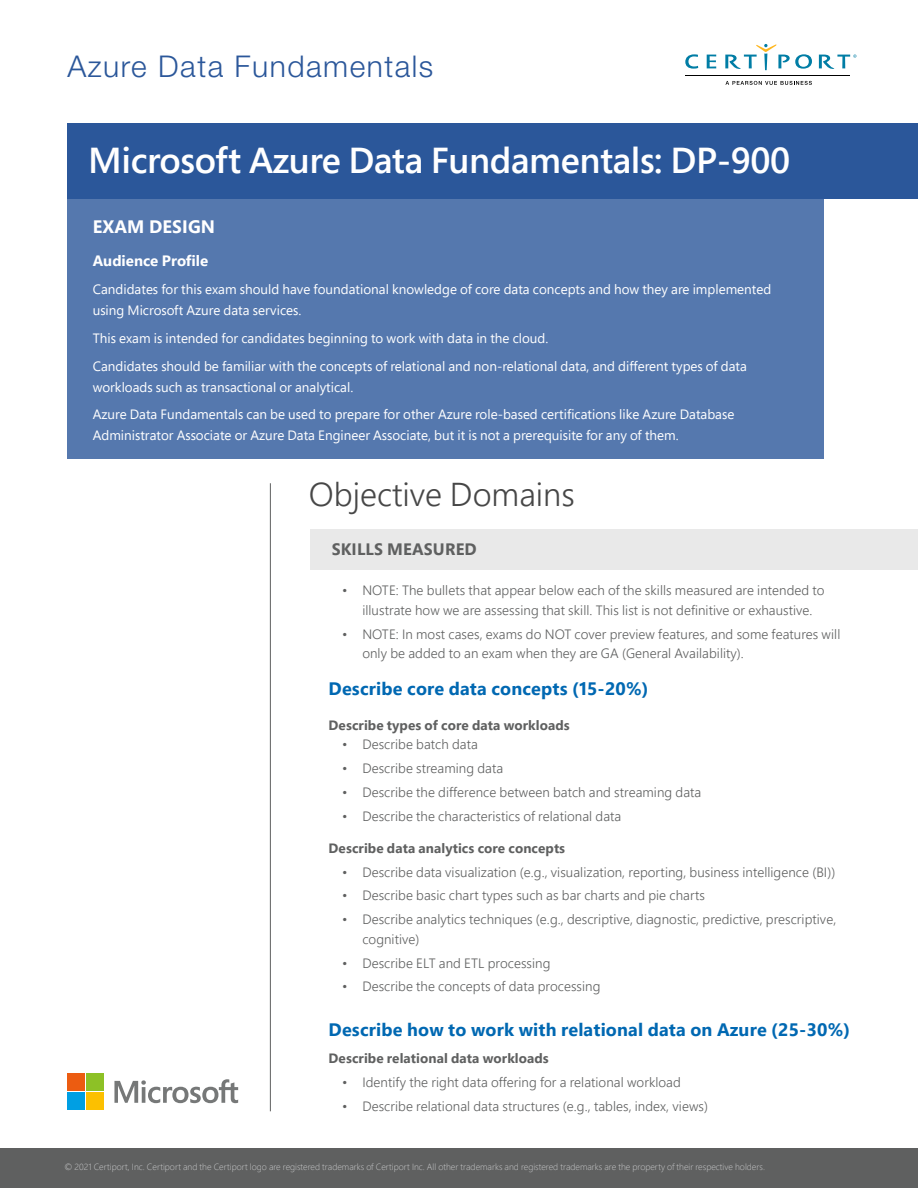
<style>
.page{position:relative;width:918px;height:1188px;background:#fff}
.page>*{position:absolute;margin:0;border:0;box-sizing:border-box;transform-origin:0 0}
.t1{font:600 36px "Segoe Pro";letter-spacing:-.01em;color:#fff}
.t2{font:300 33px "Segoe Pro";color:#474747}
.t3{font:300 30px "Helvetica Neue LT Std";letter-spacing:.05em;color:#2b579a}
.t4{font:700 18px "Segoe Pro";letter-spacing:.01em;color:#0068b2}
.t5{font:700 18px "Segoe Pro";letter-spacing:.01em;color:#fff}
.t6{font:700 16.5px "Segoe Pro";letter-spacing:.01em;color:#5f6060}
.t7{font:700 15px "Segoe Pro";color:#fff}
.t8{font:300 13.5px/19.5px "Segoe Pro";letter-spacing:.005em;color:#5f6060}
.t9{font:13.5px/27.8px "Segoe Pro";color:#fff}
.t10{font:700 13.5px "Segoe Pro";letter-spacing:.005em;color:#5f6060}
.t11{font:300 9px "Segoe Pro";color:#c9cacb}
</style>
<div class="page">
<div style="left:0;top:1148px;width:918px;height:40px;background:#5f6060"></div>
<div style="left:68px;top:195px;width:756px;height:264px;background:#5578ae"></div>
<div style="left:68px;top:123px;width:850px;height:75px;background:#2b579a"></div>
<svg style="left:685px;top:54px;width:13px;height:15px"></svg>
<svg style="left:707px;top:55px;width:9px;height:13px"></svg>
<svg style="left:725px;top:44px;width:87px;height:26px"></svg>
<svg style="left:819px;top:55px;width:37px;height:14px"></svg>
<svg style="left:725px;top:81px;width:87px;height:4px"></svg>
<hr style="left:685px;top:75px;width:165px;height:1px;background:#000">
<div style="left:310px;top:529px;width:608px;height:41px;background:#e9e9e9"></div>
<hr style="left:270px;top:483px;width:1px;height:628px;background:#5f6060">
<svg style="left:114px;top:1079px;width:124px;height:24px"></svg>
<div style="left:67px;top:1074px;width:17px;height:17px;background:#ec5c11"></div>
<div style="left:86px;top:1074px;width:18px;height:17px;background:#8dc126"></div>
<div style="left:67px;top:1093px;width:17px;height:17px;background:#009fe3"></div>
<div style="left:86px;top:1093px;width:18px;height:17px;background:#fcc000"></div>
<h3 class="t3" style="left:68px;top:48px;width:367px">Azure Data Fundamentals</h3>
<h1 class="t1" style="left:88px;top:135px;width:704px">Microsoft Azure Data Fundamentals: DP-900</h1>
<h3 class="t5" style="left:93px;top:214px;width:124px">EXAM DESIGN</h3>
<p class="t7" style="left:93px;top:250px;width:117px">Audience Profile</p>
<p class="t9" style="left:93px;top:279px;width:680px;line-height:21px">Candidates for this exam should have foundational knowledge of core data concepts and how they are implemented using Microsoft Azure data services.</p>
<p class="t9" style="left:93px;top:324px;width:656px">This exam is intended for candidates beginning to work with data in the cloud.<br>Candidates should be familiar with the concepts of relational and non-relational data, and different types of data</p>
<p class="t9" style="left:93px;top:373px;width:643px">workloads such as transactional or analytical.<br>Azure Data Fundamentals can be used to prepare for other Azure role-based certifications like Azure Database</p>
<p class="t9" style="left:93px;top:421px;width:588px">Administrator Associate or Azure Data Engineer Associate, but it is not a prerequisite for any of them.</p>
<h2 class="t2" style="left:309px;top:472px;width:267px">Objective Domains</h2>
<p class="t6" style="left:332px;top:537px;width:147px">SKILLS MEASURED</p>
<p class="t8" style="left:342px;top:581px;width:484px;text-align:center">• NOTE: The bullets that appear below each of the skills measured are intended to illustrate how we are assessing that skill. This list is not definitive or exhaustive.</p>
<p class="t8" style="left:362px;top:624px;width:479px;text-indent:-20px">• NOTE: In most cases, exams do NOT cover preview features, and some features will only be added to an exam when they are GA (General Availability).</p>
<h3 class="t4" style="left:329px;top:676px;width:321px">Describe core data concepts (15-20%)</h3>
<p class="t10" style="left:329px;top:715px;width:243px">Describe types of core data workloads</p>
<p class="t8" style="left:342px;top:734px;width:137px">• Describe batch data</p>
<p class="t8" style="left:342px;top:758px;width:163px">• Describe streaming data</p>
<p class="t8" style="left:342px;top:782px;width:361px">• Describe the difference between batch and streaming data</p>
<p class="t8" style="left:342px;top:806px;width:281px">• Describe the characteristics of relational data</p>
<p class="t10" style="left:329px;top:838px;width:238px">Describe data analytics core concepts</p>
<p class="t8" style="left:342px;top:862px;width:495px">• Describe data visualization (e.g., visualization, reporting, business intelligence (BI))</p>
<p class="t8" style="left:342px;top:886px;width:364px">• Describe basic chart types such as bar charts and pie charts</p>
<p class="t8" style="left:362px;top:909px;width:475px;text-indent:-20px">• Describe analytics techniques (e.g., descriptive, diagnostic, predictive, prescriptive, cognitive)</p>
<p class="t8" style="left:342px;top:953px;width:210px">• Describe ELT and ETL processing</p>
<p class="t8" style="left:342px;top:977px;width:260px">• Describe the concepts of data processing</p>
<h3 class="t4" style="left:329px;top:1016px;width:523px">Describe how to work with relational data on Azure (25-30%)</h3>
<p class="t10" style="left:329px;top:1049px;width:222px">Describe relational data workloads</p>
<p class="t8" style="left:342px;top:1072px;width:340px">• Identify the right data offering for a relational workload</p>
<p class="t8" style="left:342px;top:1096px;width:367px">• Describe relational data structures (e.g., tables, index, views)</p>
<p class="t11" style="left:64px;top:1160px;width:702px">© 2021 Certiport, Inc. Certiport and the Certiport logo are registered trademarks of Certiport Inc. All other trademarks and registered trademarks are the property of their respective holders.</p>
</div>
